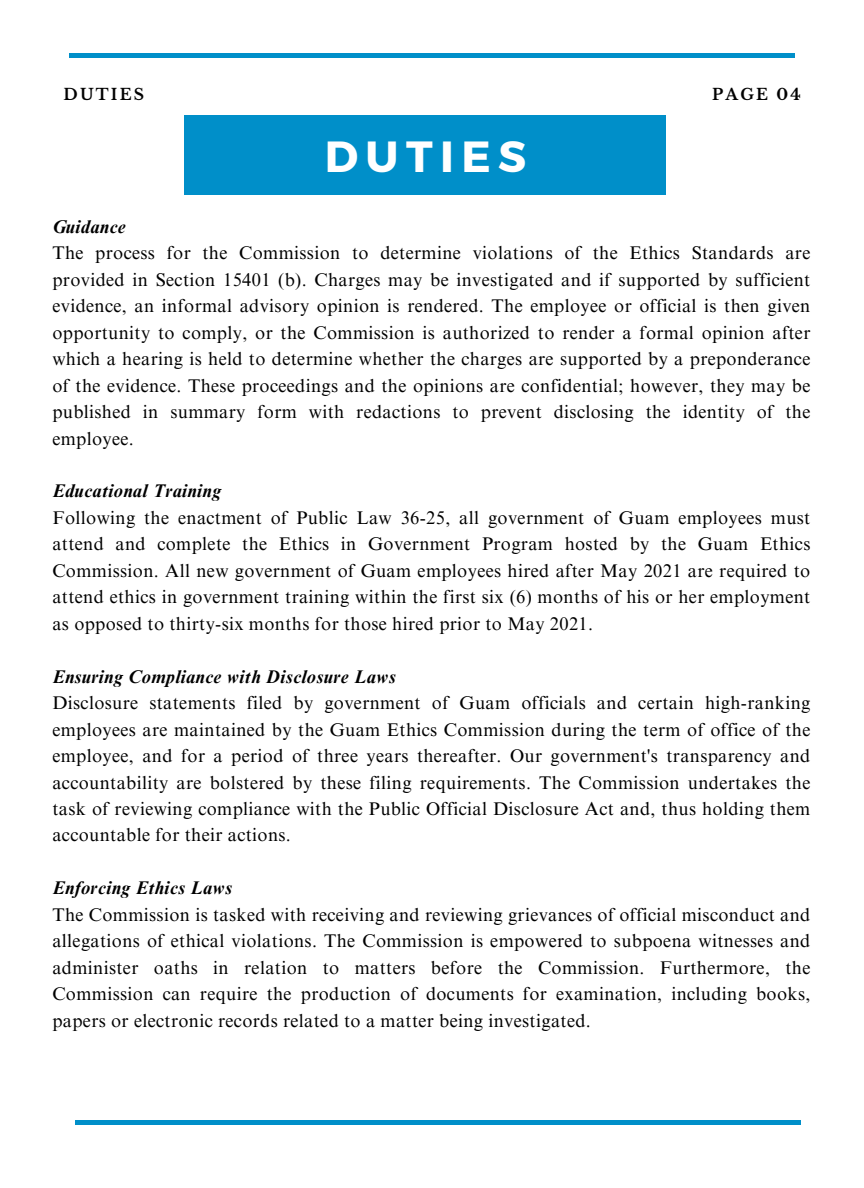
<style>
.page{position:relative;width:864px;height:1188px;background:#fff}
.page>*{position:absolute;margin:0;border:0;box-sizing:border-box;transform-origin:0 0}
.t1{font:700 43.65px "Montserrat";letter-spacing:.17em;color:#fff}
.t2{font:18.3px/26.4px "Times NRMT Pro";letter-spacing:.02em;color:#000;text-align:justify}
.t3{font:italic 700 18.3px "Times NRMT Pro";letter-spacing:.02em;color:#000}
.t4{font:700 15.6px "Libre Baskerville";letter-spacing:.14em;color:#000}
</style>
<div class="page">
<div style="left:185px;top:116px;width:481px;height:78px;background:#008fc9"></div>
<div style="left:69px;top:53px;width:725px;height:5px;background:#008fc9"></div>
<div style="left:76px;top:1120px;width:725px;height:5px;background:#008fc9"></div>
<p class="t4" style="left:64px;top:85px;width:82px">DUTIES</p>
<p class="t4" style="left:712px;top:85px;width:90px">PAGE 04</p>
<h2 class="t1" style="left:325px;top:128px;width:203px">DUTIES</h2>
<h2 class="t3" style="left:52px;top:220px;width:75px">Guidance</h2>
<p class="t2" style="left:52px;top:242px;width:759px">The process for the Commission to determine violations of the Ethics Standards are provided in Section 15401 (b). Charges may be investigated and if supported by sufficient evidence, an informal advisory opinion is rendered. The employee or official is then given opportunity to comply, or the Commission is authorized to render a formal opinion after which a hearing is held to determine whether the charges are supported by a preponderance of the evidence. These proceedings and the opinions are confidential; however, they may be published in summary form with redactions to prevent disclosing the identity of the employee.</p>
<h1 class="t3" style="left:52px;top:484px;width:170px">Educational Training</h1>
<p class="t2" style="left:52px;top:507px;width:759px">Following the enactment of Public Law 36-25, all government of Guam employees must attend and complete the Ethics in Government Program hosted by the Guam Ethics Commission. All new government of Guam employees hired after May 2021 are required to attend ethics in government training within the first six (6) months of his or her employment as opposed to thirty-six months for those hired prior to May 2021.</p>
<p class="t3" style="left:52px;top:670px;width:345px">Ensuring Compliance with Disclosure Laws</p>
<p class="t2" style="left:52px;top:692px;width:759px">Disclosure statements filed by government of Guam officials and certain high-ranking employees are maintained by the Guam Ethics Commission during the term of office of the employee, and for a period of three years thereafter. Our government's transparency and accountability are bolstered by these filing requirements. The Commission undertakes the task of reviewing compliance with the Public Official Disclosure Act and, thus holding them accountable for their actions.</p>
<p class="t3" style="left:52px;top:881px;width:181px">Enforcing Ethics Laws</p>
<p class="t2" style="left:52px;top:904px;width:759px">The Commission is tasked with receiving and reviewing grievances of official misconduct and allegations of ethical violations. The Commission is empowered to subpoena witnesses and administer oaths in relation to matters before the Commission. Furthermore, the Commission can require the production of documents for examination, including books, papers or electronic records related to a matter being investigated.</p>
</div>
